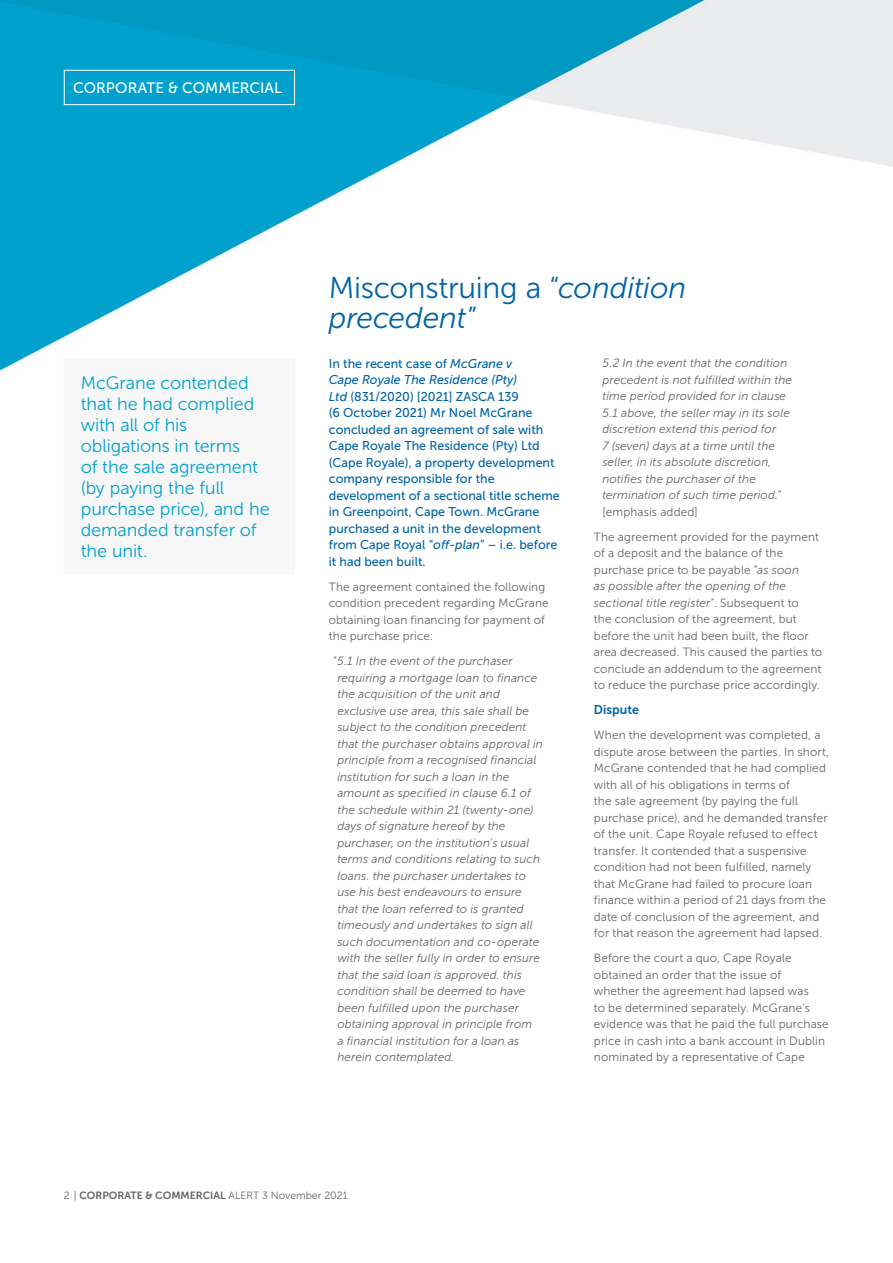
<style>
.page{position:relative;width:893px;height:1263px;background:#fff}
.page>*{position:absolute;margin:0;border:0;box-sizing:border-box;transform-origin:0 0}
.t1{font:italic 30px/30px "Museo Sans 300";letter-spacing:-.005em;color:#0064a8}
.t2{font:18px/21px "Museo Sans 300";letter-spacing:-.005em;color:#00a3cd}
.t3{font:15.15px "Museo Sans 500";color:#fff}
.t4{font:12.75px/16.5px "Museo Sans 500";color:#0064a8}
.t5{font:12.75px "Museo Sans 700";color:#0064a8}
.t6{font:12px/16.5px "Museo Sans 300";letter-spacing:.01em;color:#636466}
.t7{font:italic 12px/16.5px "Museo Sans 300";letter-spacing:.01em;color:#636466}
.t8{font:10.5px "Museo Sans 300";color:#636466}
.s1{font-style:normal}
.s2{font-style:italic}
.s3{font-family:"Museo Sans 700"}
</style>
<div class="page">
<img style="left:0;top:0;width:893px;height:371px">
<div style="left:64px;top:70px;width:231px;height:35px;border:1px solid #fff"></div>
<div style="left:64px;top:358px;width:231px;height:215px;background:#f7f7f7"></div>
<p class="t3" style="left:73px;top:80px;width:210px">CORPORATE &amp; COMMERCIAL</p>
<h2 class="t2" style="left:81px;top:372px;width:190px">McGrane contended that he had complied with all of his obligations in terms<br>of the sale agreement (by paying the full purchase price), and he demanded transfer of the unit.</h2>
<h1 class="t1" style="left:329px;top:273px;width:359px"><span class="s1">Misconstruing a “</span>condition precedent<span class="s1">”</span></h1>
<p class="t4" style="left:329px;top:355px;width:232px">In the recent case of <span class="s2">McGrane v<br>Cape Royale The Residence (Pty)<br>Ltd</span> (831/2020) [2021] ZASCA 139<br>(6 October 2021) Mr Noel McGrane concluded an agreement of sale with Cape Royale The Residence (Pty) Ltd (Cape Royale), a property development company responsible for the development of a sectional title scheme in Greenpoint, Cape Town. McGrane purchased a unit in the development from Cape Royal “<span class="s2">off-plan</span>” – i.e. before it had been built.</p>
<p class="t6" style="left:329px;top:578px;width:221px">The agreement contained the following condition precedent regarding McGrane obtaining loan financing for payment of the purchase price:</p>
<p class="t7" style="left:337px;top:653px;width:207px;text-indent:-4px"><span class="s1">“</span>5.1 In the event of the purchaser requiring a mortgage loan to finance the acquisition of the unit and exclusive use area, this sale shall be subject to the condition precedent that the purchaser obtains approval in principle from a recognised financial institution for such a loan in the amount as specified in clause 6.1 of the schedule within 21 (twenty-one) days of signature hereof by the purchaser, on the institution’s usual terms and conditions relating to such loans. the purchaser undertakes to use his best endeavours to ensure that the loan referred to is granted timeously and undertakes to sign all such documentation and co-operate with the seller fully in order to ensure that the said loan is approved. this condition shall be deemed to have been fulfilled upon the purchaser obtaining approval in principle from<br>a financial institution for a loan as herein contemplated.</p>
<p class="t7" style="left:602px;top:355px;width:191px">5.2 In the event that the condition precedent is not fulfilled within the time period provided for in clause<br>5.1 above, the seller may in its sole discretion extend this period for<br>7 (seven) days at a time until the seller, in its absolute discretion, notifies the purchaser of the termination of such time period.<span class="s1">” [emphasis added]</span></p>
<p class="t6" style="left:594px;top:528px;width:230px">The agreement provided for the payment of a deposit and the balance of the purchase price to be payable “<span class="s2">as soon<br>as possible after the opening of the sectional title register</span>”. Subsequent to<br>the conclusion of the agreement, but before the unit had been built, the floor area decreased. This caused the parties to conclude an addendum to the agreement to reduce the purchase price accordingly.</p>
<p class="t5" style="left:594px;top:702px;width:47px">Dispute</p>
<p class="t6" style="left:594px;top:727px;width:237px">When the development was completed, a dispute arose between the parties. In short, McGrane contended that he had complied with all of his obligations in terms of<br>the sale agreement (by paying the full purchase price), and he demanded transfer of the unit. Cape Royale refused to effect transfer. It contended that a suspensive condition had not been fulfilled, namely that McGrane had failed to procure loan finance within a period of 21 days from the date of conclusion of the agreement, and for that reason the agreement had lapsed.</p>
<p class="t6" style="left:594px;top:950px;width:236px">Before the court a quo, Cape Royale obtained an order that the issue of whether the agreement had lapsed was<br>to be determined separately. McGrane’s evidence was that he paid the full purchase price in cash into a bank account in Dublin nominated by a representative of Cape</p>
<p class="t8" style="left:64px;top:1190px;width:285px">2 | <span class="s3">CORPORATE &amp; COMMERCIAL</span> ALERT 3 November 2021</p>
</div>
